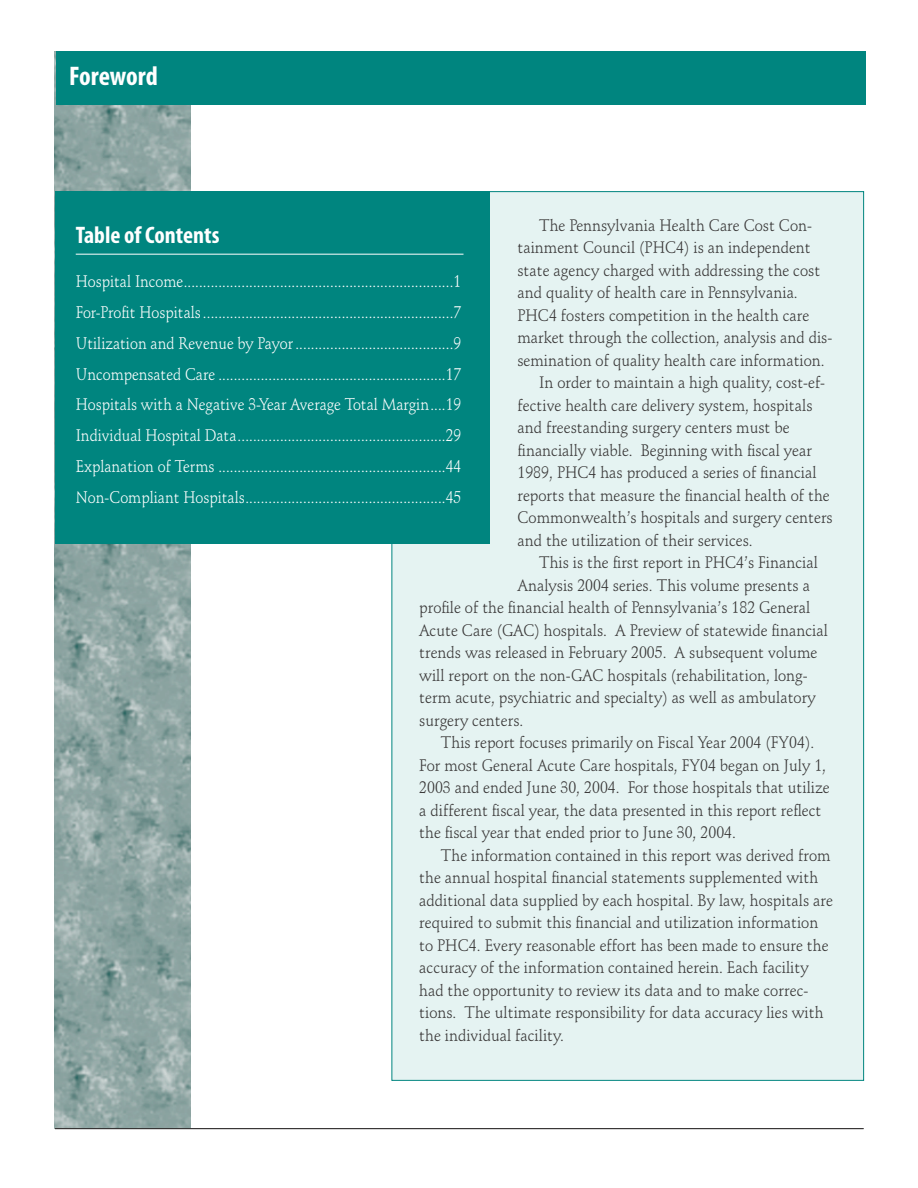
<style>
.page{position:relative;width:918px;height:1188px;background:#fff}
.page>*{position:absolute;margin:0;border:0;box-sizing:border-box;transform-origin:0 0}
.t1{font:700 condensed 27px "Myriad";color:#fff}
.t2{font:700 condensed 24px "Myriad";color:#fff}
.t3{font:16.5px/30.8px "Schneidler BT";color:#fff;text-align:justify;scale:.91 1}
.t4{font:16.35px "Schneidler BT";color:#373535;scale:.94 1}
</style>
<div class="page">
<img style="left:55px;top:51px;width:136px;height:1077px">
<div style="left:392px;top:192px;width:472px;height:888px;background:#e5f3f2"></div>
<div style="left:56px;top:51px;width:810px;height:54px;background:#00857f"></div>
<hr style="left:55px;top:1128px;width:809px;height:1px;background:#373535">
<div style="left:56px;top:191px;width:434px;height:353px;background:#00857f"></div>
<hr style="left:76px;top:254px;width:388px;height:1px;background:#fff">
<h1 class="t1" style="left:69px;top:62px;width:90px">Foreword</h1>
<p class="t4" style="left:539px;top:215px;width:292px">The Pennsylvania Health Care Cost Con-</p>
<p class="t4" style="left:518px;top:238px;width:314px">tainment Council (PHC4) is an independent</p>
<p class="t4" style="left:518px;top:260px;width:324px">state agency charged with addressing the cost</p>
<p class="t4" style="left:518px;top:283px;width:300px">and quality of health care in Pennsylvania.</p>
<p class="t4" style="left:518px;top:305px;width:312px">PHC4 fosters competition in the health care</p>
<p class="t4" style="left:518px;top:328px;width:336px">market through the collection, analysis and dis-</p>
<p class="t4" style="left:518px;top:350px;width:329px">semination of quality health care information.</p>
<p class="t4" style="left:539px;top:373px;width:306px">In order to maintain a high quality, cost-ef-</p>
<p class="t4" style="left:518px;top:395px;width:315px">fective health care delivery system, hospitals</p>
<p class="t4" style="left:518px;top:418px;width:291px">and freestanding surgery centers must be</p>
<p class="t4" style="left:518px;top:440px;width:315px">financially viable. Beginning with fiscal year</p>
<p class="t4" style="left:518px;top:463px;width:320px">1989, PHC4 has produced a series of financial</p>
<p class="t4" style="left:518px;top:485px;width:334px">reports that measure the financial health of the</p>
<p class="t4" style="left:518px;top:508px;width:337px">Commonwealth’s hospitals and surgery centers</p>
<p class="t4" style="left:518px;top:530px;width:252px">and the utilization of their services.</p>
<p class="t4" style="left:539px;top:553px;width:298px">This is the first report in PHC4’s Financial</p>
<p class="t4" style="left:518px;top:575px;width:313px">Analysis 2004 series. This volume presents a</p>
<p class="t4" style="left:419px;top:598px;width:418px">profile of the financial health of Pennsylvania’s 182 General</p>
<p class="t4" style="left:419px;top:620px;width:436px">Acute Care (GAC) hospitals. A Preview of statewide financial</p>
<p class="t4" style="left:419px;top:643px;width:425px">trends was released in February 2005. A subsequent volume</p>
<p class="t4" style="left:419px;top:665px;width:415px">will report on the non-GAC hospitals (rehabilitation, long-</p>
<p class="t4" style="left:419px;top:688px;width:423px">term acute, psychiatric and specialty) as well as ambulatory</p>
<p class="t4" style="left:419px;top:710px;width:112px">surgery centers.</p>
<p class="t4" style="left:441px;top:733px;width:399px">This report focuses primarily on Fiscal Year 2004 (FY04).</p>
<p class="t4" style="left:419px;top:755px;width:434px">For most General Acute Care hospitals, FY04 began on July 1,</p>
<p class="t4" style="left:419px;top:778px;width:438px">2003 and ended June 30, 2004. For those hospitals that utilize</p>
<p class="t4" style="left:419px;top:800px;width:430px">a different fiscal year, the data presented in this report reflect</p>
<p class="t4" style="left:419px;top:823px;width:339px">the fiscal year that ended prior to June 30, 2004.</p>
<p class="t4" style="left:441px;top:845px;width:416px">The information contained in this report was derived from</p>
<p class="t4" style="left:419px;top:868px;width:426px">the annual hospital financial statements supplemented with</p>
<p class="t4" style="left:419px;top:890px;width:442px">additional data supplied by each hospital. By law, hospitals are</p>
<p class="t4" style="left:419px;top:913px;width:426px">required to submit this financial and utilization information</p>
<p class="t4" style="left:419px;top:935px;width:437px">to PHC4. Every reasonable effort has been made to ensure the</p>
<p class="t4" style="left:419px;top:958px;width:416px">accuracy of the information contained herein. Each facility</p>
<p class="t4" style="left:419px;top:980px;width:416px">had the opportunity to review its data and to make correc-</p>
<p class="t4" style="left:419px;top:1003px;width:432px">tions. The ultimate responsibility for data accuracy lies with</p>
<p class="t4" style="left:419px;top:1025px;width:156px">the individual facility.</p>
<h2 class="t2" style="left:76px;top:223px;width:145px">Table of Contents</h2>
<p class="t3" style="left:76px;top:266px;width:425px">Hospital Income......................................................................1<br>For-Profit Hospitals.................................................................7<br>Utilization and Revenue by Payor.........................................9<br>Uncompensated Care ...........................................................17<br>Hospitals with a Negative 3-Year Average Total Margin....19<br>Individual Hospital Data......................................................29<br>Explanation of Terms ...........................................................44<br>Non-Compliant Hospitals....................................................45</p>
</div>
